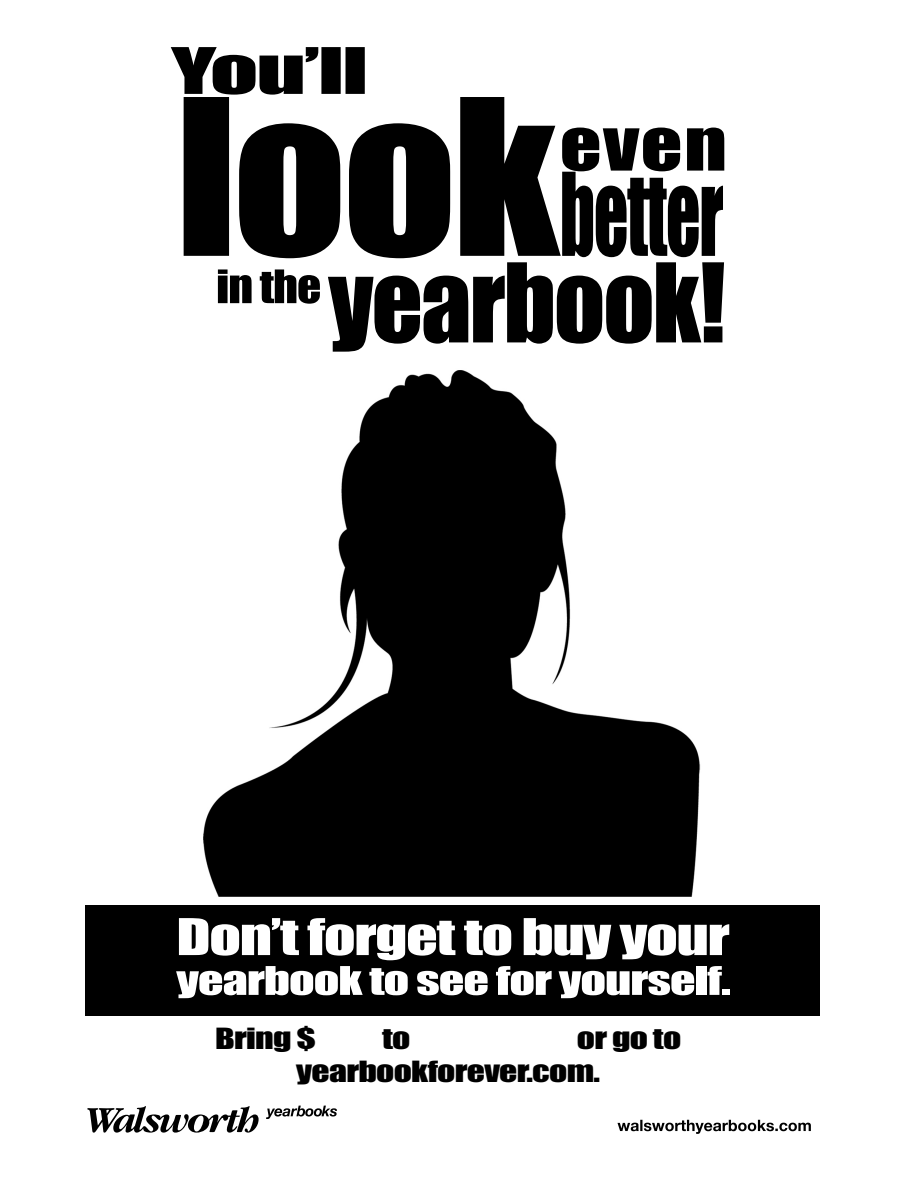
<style>
.page{position:relative;width:918px;height:1188px;background:#fff}
.page>*{position:absolute;margin:0;border:0;box-sizing:border-box;transform-origin:0 0}
.t1{font:46.8px "AWPC Impact";letter-spacing:-.02em;color:#fff;scale:1.32 1}
.t2{font:36.45px "AWPC Impact";letter-spacing:-.02em;color:#fff;scale:1.38 1}
.t3{font:27px "AWPC Impact";letter-spacing:-.02em;color:#000;scale:1.32 1}
</style>
<div class="page">
<div style="left:85px;top:905px;width:735px;height:111px;background:#000"></div>
<img style="left:203px;top:370px;width:498px;height:527px">
<svg style="left:184px;top:97px;width:372px;height:161px;fill:#000"></svg>
<svg style="left:171px;top:47px;width:194px;height:48px"></svg>
<svg style="left:328px;top:128px;width:396px;height:224px"></svg>
<svg style="left:218px;top:269px;width:102px;height:35px"></svg>
<svg style="left:618px;top:1120px;width:193px;height:14px"></svg>
<svg style="left:87px;top:1106px;width:250px;height:27px"></svg>
<p class="t1" style="left:176px;top:906px;width:421px">Don’t forget to buy your</p>
<p class="t2" style="left:176px;top:957px;width:403px">yearbook to see for yourself.</p>
<p class="t3" style="left:215px;top:1021px;width:78px">Bring $</p>
<p class="t3" style="left:382px;top:1021px;width:23px">to</p>
<p class="t3" style="left:577px;top:1021px;width:81px">or go to</p>
<p class="t3" style="left:296px;top:1053px;width:232px">yearbookforever.com.</p>
</div>
